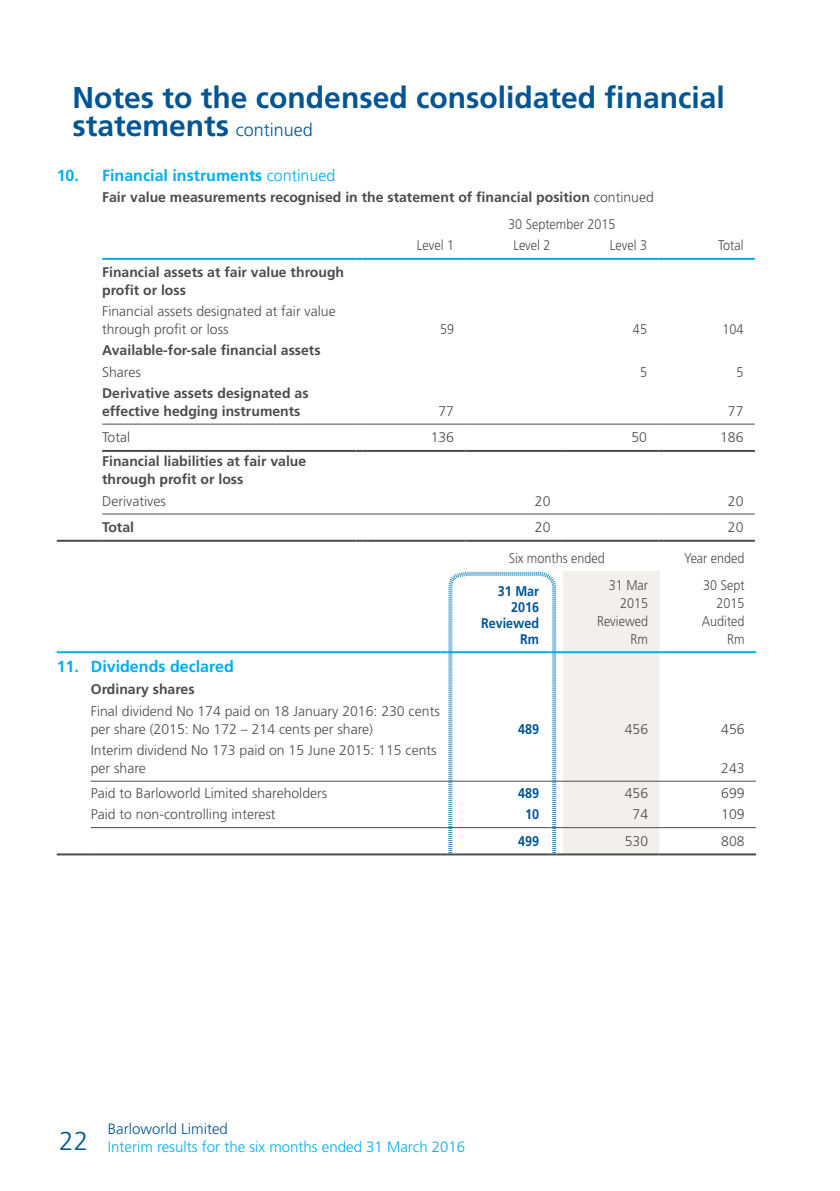
<style>
.page{position:relative;width:840px;height:1191px;background:#fff}
.page>*{position:absolute;margin:0;border:0;box-sizing:border-box;transform-origin:0 0}
.t1{font:700 30px/28px "Frutiger LT Std";color:#005595}
.t2{font:300 26px "Frutiger LT Std";color:#005595}
.t3{font:700 16px "Frutiger LT Std";color:#00aeef}
.t4{font:300 15px "Frutiger LT Std";color:#00aeef}
.t5{font:300 15px "Frutiger LT Std";color:#005595}
.t6{font:300 14px/18px "Frutiger LT Std";color:#4b4c4d}
.t7{font:700 14px/18px "Frutiger LT Std";color:#4b4c4d}
.t8{font:300 14px/18px "Frutiger LT Std";color:#4b4c4d;text-align:right;scale:.9 1}
.t9{font:700 14px/16px "Frutiger LT Std";color:#005595;text-align:right;scale:.9 1}
.s1{font-weight:300;font-size:18px}
.s2{font-weight:300}
</style>
<div class="page">
<hr style="left:102px;top:258px;width:254px;height:2px;background:#00aeef">
<svg style="left:356px;top:258px;width:13px;height:2px"></svg>
<hr style="left:369px;top:258px;width:96px;height:2px;background:#00aeef">
<hr style="left:465px;top:258px;width:96px;height:2px;background:#00aeef">
<hr style="left:561px;top:258px;width:97px;height:2px;background:#00aeef">
<hr style="left:658px;top:258px;width:96px;height:2px;background:#00aeef">
<hr style="left:57px;top:540px;width:45px;height:2px;background:#4b4c4d">
<hr style="left:102px;top:540px;width:254px;height:2px;background:#4b4c4d">
<svg style="left:356px;top:540px;width:13px;height:2px"></svg>
<hr style="left:369px;top:540px;width:96px;height:2px;background:#4b4c4d">
<hr style="left:465px;top:540px;width:96px;height:2px;background:#4b4c4d">
<hr style="left:561px;top:540px;width:97px;height:2px;background:#4b4c4d">
<hr style="left:658px;top:540px;width:96px;height:2px;background:#4b4c4d">
<hr style="left:102px;top:513px;width:254px;height:1px;background:#4b4c4d">
<svg style="left:356px;top:513px;width:13px;height:1px"></svg>
<hr style="left:369px;top:513px;width:96px;height:1px;background:#4b4c4d">
<hr style="left:465px;top:513px;width:96px;height:1px;background:#4b4c4d">
<hr style="left:561px;top:513px;width:97px;height:1px;background:#4b4c4d">
<hr style="left:658px;top:513px;width:96px;height:1px;background:#4b4c4d">
<hr style="left:102px;top:423px;width:254px;height:1px;background:#4b4c4d">
<svg style="left:356px;top:423px;width:13px;height:1px"></svg>
<hr style="left:369px;top:423px;width:96px;height:1px;background:#4b4c4d">
<hr style="left:465px;top:423px;width:96px;height:1px;background:#4b4c4d">
<hr style="left:561px;top:423px;width:97px;height:1px;background:#4b4c4d">
<hr style="left:658px;top:423px;width:96px;height:1px;background:#4b4c4d">
<hr style="left:102px;top:450px;width:254px;height:2px;background:#4b4c4d">
<svg style="left:356px;top:450px;width:13px;height:2px"></svg>
<hr style="left:369px;top:450px;width:96px;height:2px;background:#4b4c4d">
<hr style="left:465px;top:450px;width:96px;height:2px;background:#4b4c4d">
<hr style="left:561px;top:450px;width:97px;height:2px;background:#4b4c4d">
<hr style="left:658px;top:450px;width:96px;height:2px;background:#4b4c4d">
<hr style="left:91px;top:780px;width:350px;height:1px;background:#4b4c4d">
<hr style="left:659px;top:780px;width:96px;height:1px;background:#4b4c4d">
<hr style="left:91px;top:827px;width:350px;height:1px;background:#4b4c4d">
<hr style="left:659px;top:827px;width:96px;height:1px;background:#4b4c4d">
<hr style="left:57px;top:853px;width:34px;height:2px;background:#4b4c4d">
<hr style="left:91px;top:853px;width:350px;height:2px;background:#4b4c4d">
<hr style="left:659px;top:853px;width:96px;height:2px;background:#4b4c4d">
<hr style="left:57px;top:651px;width:34px;height:2px;background:#00aeef">
<hr style="left:91px;top:651px;width:350px;height:2px;background:#00aeef">
<hr style="left:659px;top:651px;width:96px;height:2px;background:#00aeef">
<svg style="left:441px;top:571px;width:218px;height:284px"></svg>
<h1 class="t1" style="left:72px;top:83px;width:653px">Notes to the condensed consolidated financial statements <span class="s1">continued</span></h1>
<p class="t3" style="left:57px;top:166px;width:280px">10. Financial instruments <span class="s2">continued</span></p>
<p class="t7" style="left:508px;top:184px;width:147px;line-height:26.8px;text-indent:-406px">Fair value measurements recognised in the statement of financial position <span class="s2">continued<br>30 September 2015</span></p>
<p class="t8" style="left:416px;top:237px;width:43px">Level 1</p>
<p class="t8" style="left:513px;top:237px;width:43px">Level 2</p>
<p class="t8" style="left:609px;top:237px;width:43px">Level 3</p>
<p class="t8" style="left:717px;top:237px;width:30px">Total</p>
<p class="t7" style="left:102px;top:263px;width:243px">Financial assets at fair value through profit or loss</p>
<p class="t6" style="left:102px;top:303px;width:235px">Financial assets designated at fair value through profit or loss</p>
<p class="t8" style="left:440px;top:321px;width:17px">59</p>
<p class="t8" style="left:632px;top:321px;width:17px">45</p>
<p class="t8" style="left:722px;top:321px;width:25px">104</p>
<p class="t7" style="left:102px;top:341px;width:220px">Available-for-sale financial assets</p>
<p class="t6" style="left:102px;top:363px;width:40px">Shares</p>
<p class="t8" style="left:639px;top:363px;width:9px">5</p>
<p class="t8" style="left:736px;top:363px;width:9px">5</p>
<p class="t7" style="left:102px;top:384px;width:208px">Derivative assets designated as effective hedging instruments</p>
<p class="t6" style="left:438px;top:402px;width:17px">77</p>
<p class="t6" style="left:727px;top:402px;width:17px">77</p>
<p class="t6" style="left:102px;top:429px;width:29px">Total</p>
<p class="t6" style="left:430px;top:429px;width:25px">136</p>
<p class="t6" style="left:631px;top:429px;width:17px">50</p>
<p class="t6" style="left:719px;top:429px;width:25px">186</p>
<p class="t7" style="left:102px;top:452px;width:205px">Financial liabilities at fair value through profit or loss</p>
<p class="t6" style="left:102px;top:492px;width:65px">Derivatives</p>
<p class="t6" style="left:534px;top:492px;width:17px">20</p>
<p class="t6" style="left:727px;top:492px;width:17px">20</p>
<p class="t7" style="left:102px;top:518px;width:33px">Total</p>
<p class="t6" style="left:534px;top:518px;width:17px">20</p>
<p class="t6" style="left:727px;top:518px;width:17px">20</p>
<p class="t8" style="left:508px;top:549px;width:108px">Six months ended</p>
<p class="t8" style="left:683px;top:549px;width:69px">Year ended</p>
<p class="t9" style="left:480px;top:583px;width:66px">31 Mar<br>2016<br>Reviewed<br>Rm</p>
<p class="t8" style="left:596px;top:576px;width:58px">31 Mar<br>2015<br>Reviewed<br>Rm</p>
<p class="t8" style="left:701px;top:576px;width:49px">30 Sept<br>2015<br>Audited<br>Rm</p>
<p class="t3" style="left:57px;top:657px;width:178px">11. Dividends declared</p>
<p class="t7" style="left:91px;top:680px;width:105px">Ordinary shares</p>
<p class="t6" style="left:91px;top:702px;width:350px">Final dividend No 174 paid on 18 January 2016: 230 cents per share (2015: No 172 – 214 cents per share)</p>
<p class="t9" style="left:518px;top:720px;width:25px">489</p>
<p class="t6" style="left:624px;top:720px;width:25px">456</p>
<p class="t6" style="left:720px;top:720px;width:25px">456</p>
<p class="t6" style="left:91px;top:741px;width:347px">Interim dividend No 173 paid on 15 June 2015: 115 cents per share</p>
<p class="t6" style="left:720px;top:759px;width:25px">243</p>
<p class="t6" style="left:91px;top:784px;width:238px">Paid to Barloworld Limited shareholders</p>
<p class="t9" style="left:518px;top:785px;width:25px">489</p>
<p class="t6" style="left:624px;top:784px;width:25px">456</p>
<p class="t6" style="left:720px;top:784px;width:25px">699</p>
<p class="t6" style="left:91px;top:805px;width:186px">Paid to non-controlling interest</p>
<p class="t9" style="left:525px;top:806px;width:17px">10</p>
<p class="t6" style="left:632px;top:805px;width:17px">74</p>
<p class="t6" style="left:720px;top:805px;width:25px">109</p>
<p class="t9" style="left:518px;top:833px;width:25px">499</p>
<p class="t6" style="left:624px;top:832px;width:25px">530</p>
<p class="t6" style="left:720px;top:832px;width:25px">808</p>
<h2 class="t2" style="left:59px;top:1126px;width:30px">22</h2>
<p class="t5" style="left:108px;top:1120px;width:121px">Barloworld Limited</p>
<p class="t4" style="left:108px;top:1138px;width:359px">Interim results for the six months ended 31 March 2016</p>
</div>
